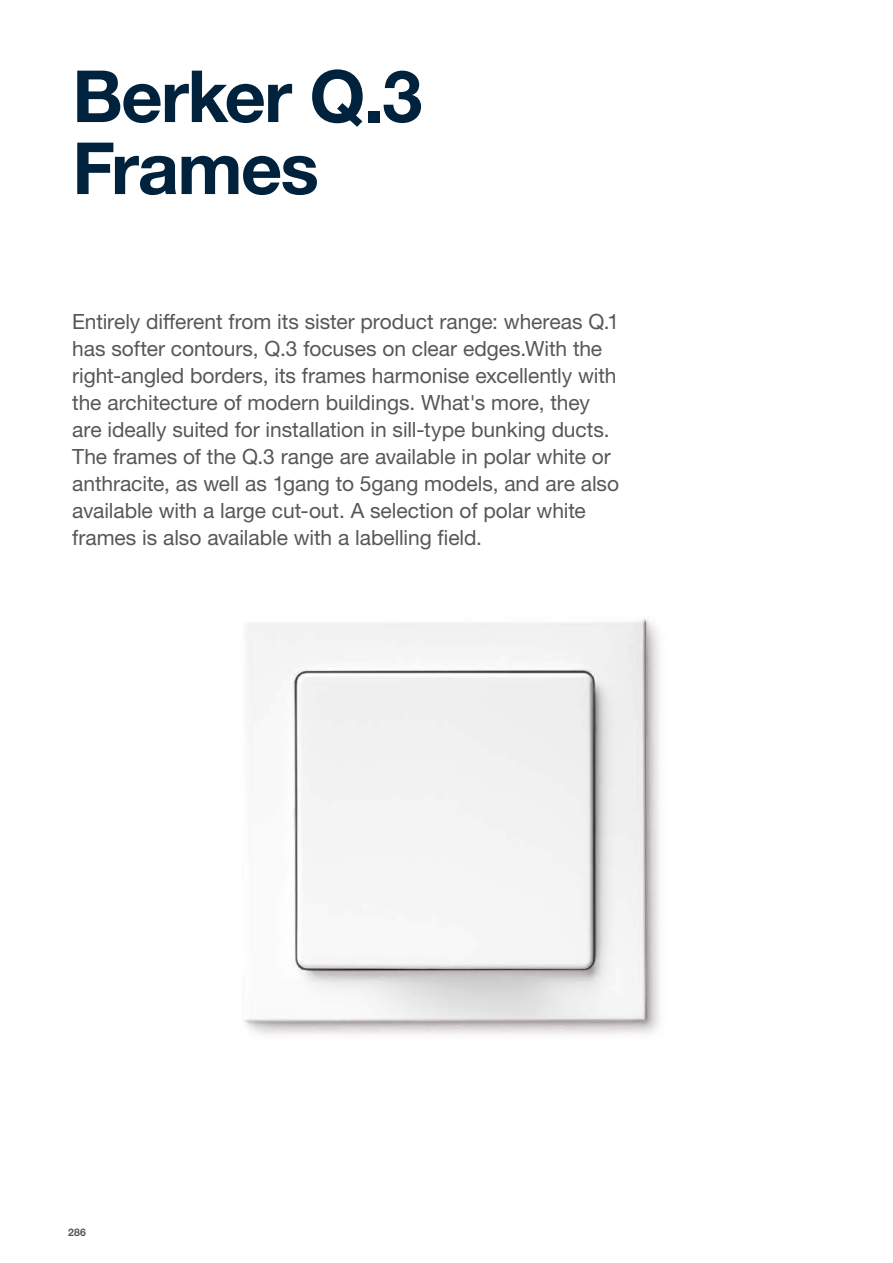
<style>
.page{position:relative;width:893px;height:1263px;background:#fff}
.page>*{position:absolute;margin:0;border:0;box-sizing:border-box;transform-origin:0 0}
.t1{font:700 72px/72px "Helvetica Neue LTW1 G";letter-spacing:-.025em;color:#00223d}
.t2{font:21px/27px "Helvetica Neue LTW1 G";letter-spacing:-.005em;color:#575756}
.t3{font:700 10.5px "Helvetica Neue LTW1 G";color:#575756}
</style>
<div class="page">
<img style="left:244px;top:618px;width:416px;height:417px">
<h1 class="t1" style="left:72px;top:60px;width:352px">Berker Q.3<br>Frames</h1>
<p class="t2" style="left:72px;top:308px;width:548px">Entirely different from its sister product range: whereas Q.1 has softer contours, Q.3 focuses on clear edges.With the right-angled borders, its frames harmonise excellently with the architecture of modern buildings. What's more, they are ideally suited for installation in sill-type bunking ducts.<br>The frames of the Q.3 range are available in polar white or anthracite, as well as 1gang to 5gang models, and are also available with a large cut-out. A selection of polar white frames is also available with a labelling field.</p>
<p class="t3" style="left:68px;top:1226px;width:19px">286</p>
</div>
